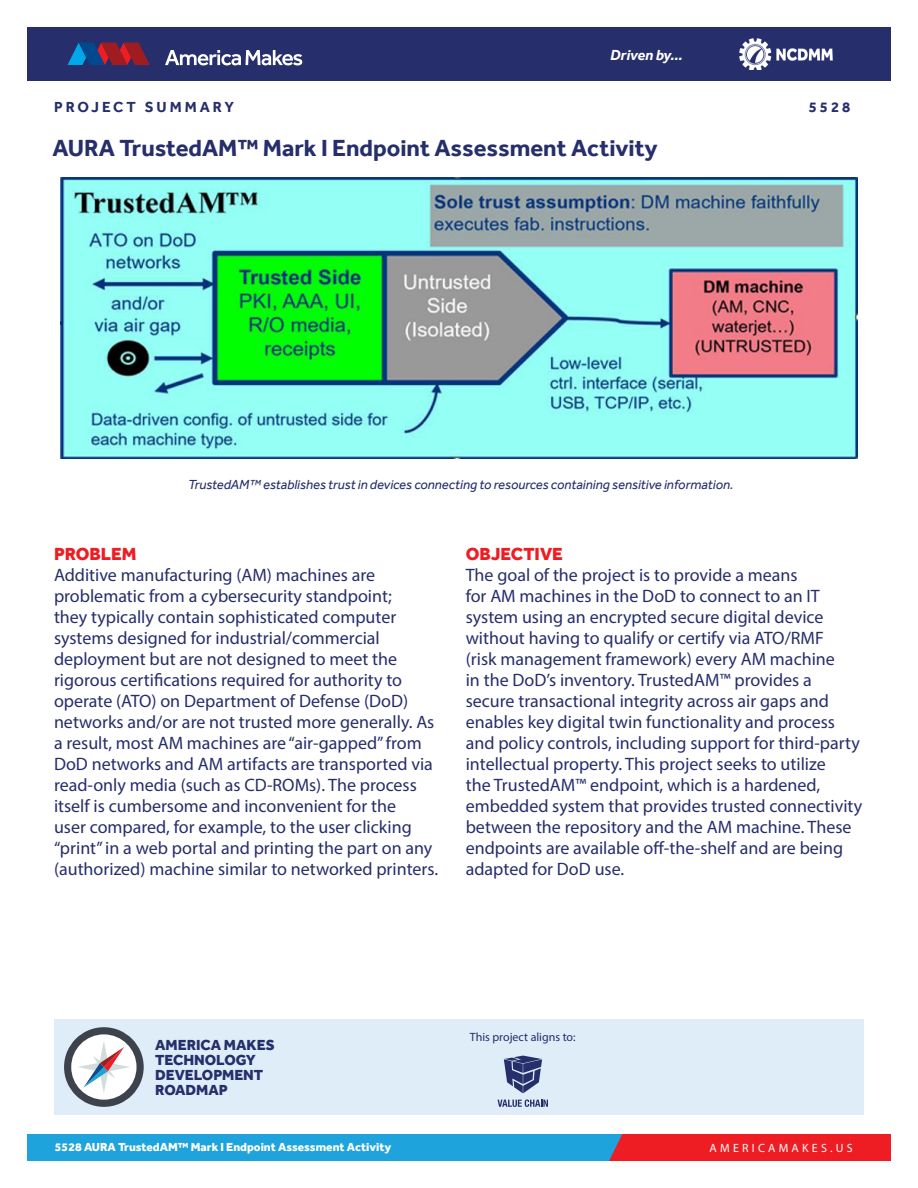
<style>
.page{position:relative;width:918px;height:1188px;background:#fff}
.page>*{position:absolute;margin:0;border:0;box-sizing:border-box;transform-origin:0 0}
._2-Impact_Statement{font:700 24px "Effra";color:#262e6b}
.Body_Copy{font:18px/21px "Myriad Pro";color:#262e6b}
.Red_Heading{font:800 18px "Effra";color:#ee1d23}
.t1{font:800 15px/15px "Effra";color:#262e6b}
.t2{font:700 15px "Effra";letter-spacing:.2em;color:#262e6b}
.t3{font:italic 700 15px "Effra";letter-spacing:-.005em;color:#fff}
.t4{font:italic 13.5px "Effra";color:#262e6b}
.t5{font:800 12px "Effra";color:#fff}
.t6{font:12px "Myriad Pro";color:#262e6b}
.t7{font:12px "Myriad Pro";letter-spacing:.27em;color:#fff}
</style>
<div class="page">
<div style="left:27px;top:1134px;width:840px;height:27px;background:#1ea3dc"></div>
<div style="left:609px;top:1134px;width:282px;height:27px;background:#ee1d23"></div>
<div style="left:27px;top:27px;width:864px;height:54px;background:#262e6b"></div>
<svg style="left:67px;top:43px;width:83px;height:22px"></svg>
<svg style="left:165px;top:50px;width:137px;height:15px"></svg>
<img style="left:740px;top:38px;width:92px;height:32px">
<div style="left:54px;top:1020px;width:810px;height:95px;background:#dfedf8"></div>
<svg style="left:504px;top:1056px;width:38px;height:37px"></svg>
<svg style="left:498px;top:1099px;width:50px;height:8px"></svg>
<svg style="left:64px;top:1027px;width:80px;height:80px"></svg>
<img style="left:60px;top:178px;width:798px;height:280px">
<p class="t2" style="left:54px;top:99px;width:182px">PROJECT SUMMARY</p>
<p class="t3" style="left:610px;top:46px;width:74px">Driven by...</p>
<p class="_2-Impact_Statement" style="left:53px;top:134px;width:607px">AURA TrustedAM™ Mark I Endpoint Assessment Activity</p>
<p class="t2" style="left:809px;top:99px;width:43px">5528</p>
<p class="t4" style="left:188px;top:477px;width:547px">TrustedAM™ establishes trust in devices connecting to resources containing sensitive information.</p>
<p class="Red_Heading" style="left:54px;top:543px;width:84px">PROBLEM</p>
<p class="Body_Copy" style="left:54px;top:564px;width:386px">Additive manufacturing (AM) machines are problematic from a cybersecurity standpoint;<br>they typically contain sophisticated computer systems designed for industrial/commercial deployment but are not designed to meet the rigorous certifications required for authority to operate (ATO) on Department of Defense (DoD) networks and/or are not trusted more generally. As a result, most AM machines are “air-gapped” from DoD networks and AM artifacts are transported via read-only media (such as CD-ROMs). The process itself is cumbersome and inconvenient for the<br>user compared, for example, to the user clicking “print” in a web portal and printing the part on any (authorized) machine similar to networked printers.</p>
<p class="Red_Heading" style="left:466px;top:543px;width:99px">OBJECTIVE</p>
<p class="Body_Copy" style="left:466px;top:564px;width:398px">The goal of the project is to provide a means<br>for AM machines in the DoD to connect to an IT system using an encrypted secure digital device without having to qualify or certify via ATO/RMF<br>(risk management framework) every AM machine<br>in the DoD’s inventory. TrustedAM™ provides a secure transactional integrity across air gaps and enables key digital twin functionality and process and policy controls, including support for third-party intellectual property. This project seeks to utilize<br>the TrustedAM™ endpoint, which is a hardened, embedded system that provides trusted connectivity between the repository and the AM machine. These endpoints are available off-the-shelf and are being adapted for DoD use.</p>
<p class="t1" style="left:155px;top:1037px;width:121px">AMERICA MAKES<br>TECHNOLOGY<br>DEVELOPMENT<br>ROADMAP</p>
<p class="t5" style="left:55px;top:1140px;width:338px">5528 AURA TrustedAM™ Mark I Endpoint Assessment Activity</p>
<p class="t6" style="left:470px;top:1030px;width:107px">This project aligns to:</p>
<p class="t7" style="left:710px;top:1140px;width:144px">AMERICAMAKES.US</p>
</div>
